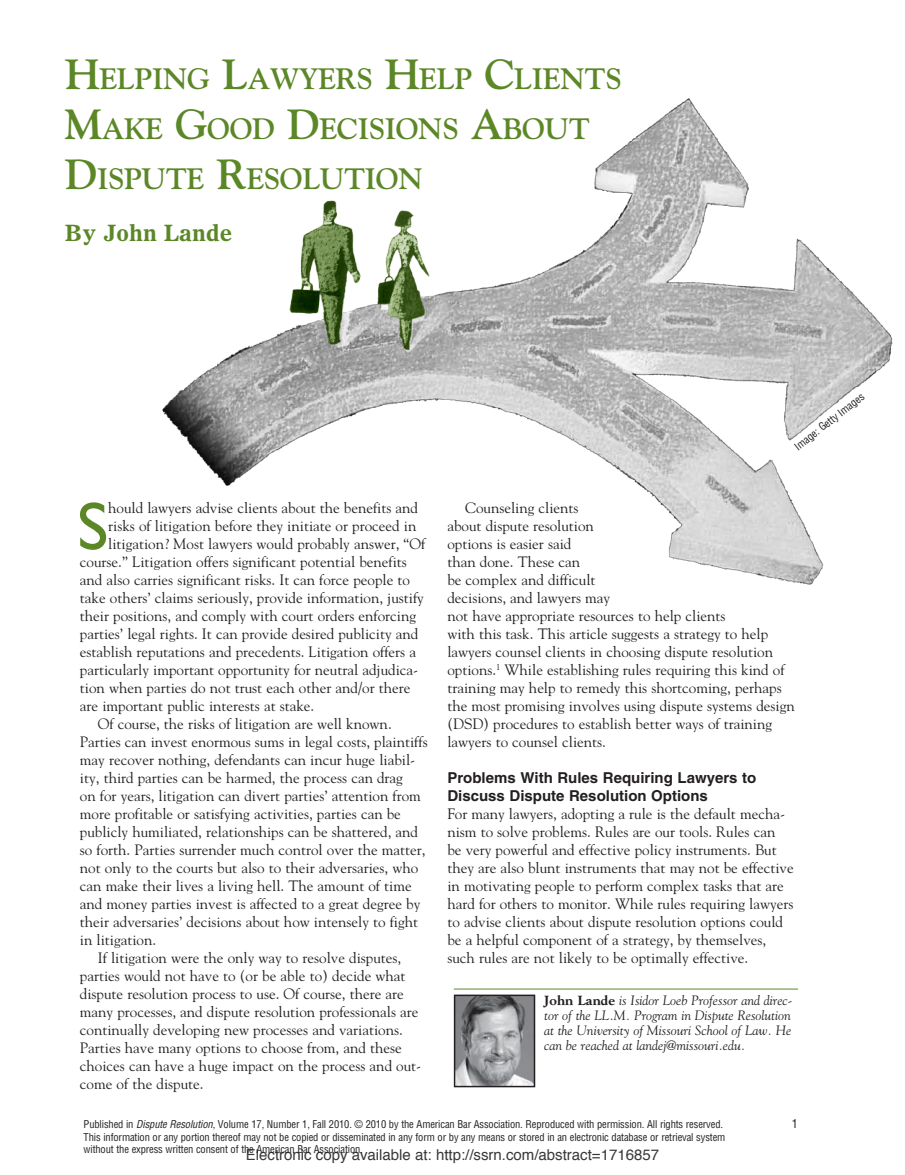
<style>
.page{position:relative;width:905px;height:1175px;background:#fff}
.page>*{position:absolute;margin:0;border:0;box-sizing:border-box;transform-origin:0 0}
.t1{font:67.8px "Gill Sans Std";color:#5c8727}
.t2{font:700 29.4px/50.4px "Goudy Std";letter-spacing:-.015em;color:#5c8727}
.t3{font:700 22.5px "Olympian LT Std";letter-spacing:.01em;color:#5c8727}
.t4{font:15px/18px "Goudy Std";color:#231f20}
.t5{font:700 15px/18px "Helvetica LT Std";color:#231f20}
.t6{font:15px "Helvetica";color:#383838}
.t7{font:italic 13.5px/15px "Goudy Std";color:#231f20;text-align:justify}
.t8{font:condensed 12px "Helvetica LT Std";color:#231f20}
.t9{font:condensed 10.5px/12.6px "Helvetica LT Std";letter-spacing:-.01em;color:#231f20}
.s1{font-size:42px}
.s2{font-weight:800;font-style:normal}
.s3{font-style:italic}
</style>
<div class="page">
<img style="left:457px;top:997px;width:75px;height:87px">
<div style="left:454px;top:994px;width:81px;height:93px;border:2px solid #231f20"></div>
<hr style="left:454px;top:988px;width:344px;height:1px;background:#5c8727">
<img style="left:162px;top:98px;width:731px;height:487px">
<h2 class="t2" style="left:65px;top:53px;width:558px"><span class="s1">H</span>ELPING <span class="s1">L</span>AWYERS <span class="s1">H</span>ELP <span class="s1">C</span>LIENTS<br><span class="s1">M</span>AKE <span class="s1">G</span>OOD <span class="s1">D</span>ECISIONS <span class="s1">A</span>BOUT<br><span class="s1">D</span>ISPUTE <span class="s1">R</span>ESOLUTION</h2>
<h3 class="t3" style="left:65px;top:219px;width:169px">By John Lande</h3>
<p class="t9" style="left:791px;top:442px;width:87px;rotate:-38deg">Image: Getty Images</p>
<h1 class="t1" style="left:77px;top:487px;width:33px">S</h1>
<p class="t4" style="left:108px;top:499px;width:311px">hould lawyers advise clients about the benefits and</p>
<p class="t4" style="left:108px;top:517px;width:309px">risks of litigation before they initiate or proceed in</p>
<p class="t4" style="left:108px;top:535px;width:318px">litigation? Most lawyers would probably answer, “Of</p>
<p class="t4" style="left:80px;top:553px;width:328px">course.” Litigation offers significant potential benefits</p>
<p class="t4" style="left:80px;top:571px;width:331px">and also carries significant risks. It can force people to</p>
<p class="t4" style="left:80px;top:589px;width:345px">take others’ claims seriously, provide information, justify</p>
<p class="t4" style="left:80px;top:607px;width:337px">their positions, and comply with court orders enforcing</p>
<p class="t4" style="left:80px;top:625px;width:340px">parties’ legal rights. It can provide desired publicity and</p>
<p class="t4" style="left:80px;top:643px;width:337px">establish reputations and precedents. Litigation offers a</p>
<p class="t4" style="left:80px;top:661px;width:340px">particularly important opportunity for neutral adjudica-</p>
<p class="t4" style="left:80px;top:679px;width:332px">tion when parties do not trust each other and/or there</p>
<p class="t4" style="left:80px;top:697px;width:236px">are important public interests at stake.</p>
<p class="t4" style="left:98px;top:715px;width:295px">Of course, the risks of litigation are well known.</p>
<p class="t4" style="left:80px;top:733px;width:349px">Parties can invest enormous sums in legal costs, plaintiffs</p>
<p class="t4" style="left:80px;top:751px;width:337px">may recover nothing, defendants can incur huge liabil-</p>
<p class="t4" style="left:80px;top:769px;width:324px">ity, third parties can be harmed, the process can drag</p>
<p class="t4" style="left:80px;top:787px;width:342px">on for years, litigation can divert parties’ attention from</p>
<p class="t4" style="left:80px;top:805px;width:322px">more profitable or satisfying activities, parties can be</p>
<p class="t4" style="left:80px;top:823px;width:340px">publicly humiliated, relationships can be shattered, and</p>
<p class="t4" style="left:80px;top:841px;width:347px">so forth. Parties surrender much control over the matter,</p>
<p class="t4" style="left:80px;top:859px;width:340px">not only to the courts but also to their adversaries, who</p>
<p class="t4" style="left:80px;top:877px;width:333px">can make their lives a living hell. The amount of time</p>
<p class="t4" style="left:80px;top:895px;width:342px">and money parties invest is affected to a great degree by</p>
<p class="t4" style="left:80px;top:913px;width:339px">their adversaries’ decisions about how intensely to fight</p>
<p class="t4" style="left:80px;top:931px;width:78px">in litigation.</p>
<p class="t4" style="left:98px;top:949px;width:305px">If litigation were the only way to resolve disputes,</p>
<p class="t4" style="left:80px;top:967px;width:327px">parties would not have to (or be able to) decide what</p>
<p class="t4" style="left:80px;top:985px;width:325px">dispute resolution process to use. Of course, there are</p>
<p class="t4" style="left:80px;top:1003px;width:340px">many processes, and dispute resolution professionals are</p>
<p class="t4" style="left:80px;top:1021px;width:324px">continually developing new processes and variations.</p>
<p class="t4" style="left:80px;top:1039px;width:323px">Parties have many options to choose from, and these</p>
<p class="t4" style="left:80px;top:1057px;width:343px">choices can have a huge impact on the process and out-</p>
<p class="t4" style="left:80px;top:1075px;width:125px">come of the dispute.</p>
<p class="t4" style="left:447px;top:499px;width:349px;text-indent:18px">Counseling clients<br>about dispute resolution<br>options is easier said<br>than done. These can<br>be complex and difficult<br>decisions, and lawyers may<br>not have appropriate resources to help clients<br>with this task. This article suggests a strategy to help lawyers counsel clients in choosing dispute resolution options.<sup>1</sup> While establishing rules requiring this kind of training may help to remedy this shortcoming, perhaps the most promising involves using dispute systems design (DSD) procedures to establish better ways of training lawyers to counsel clients.</p>
<p class="t5" style="left:447px;top:768px;width:310px">Problems With Rules Requiring Lawyers to<br>Discuss Dispute Resolution Options</p>
<p class="t4" style="left:447px;top:805px;width:348px">For many lawyers, adopting a rule is the default mecha&shy;nism to solve problems. Rules are our tools. Rules can<br>be very powerful and effective policy instruments. But they are also blunt instruments that may not be effective in motivating people to perform complex tasks that are hard for others to monitor. While rules requiring lawyers to advise clients about dispute resolution options could be a helpful component of a strategy, by themselves, such rules are not likely to be optimally effective.</p>
<p class="t7" style="left:544px;top:993px;width:249px"><span class="s2">John Lande</span> is Isidor Loeb Professor and direc&shy;tor of the LL.M. Program in Dispute Resolution at the University of Missouri School of Law. He can be reached at landej@missouri.edu.</p>
<p class="t9" style="left:84px;top:1117px;width:643px">Published in <span class="s3">Dispute Resolution</span>, Volume 17, Number 1, Fall 2010. © 2010 by the American Bar Association. Reproduced with permission. All rights reserved.<br>This information or any portion thereof may not be copied or disseminated in any form or by any means or stored in an electronic database or retrieval system without the express written consent of the American Bar Association.</p>
<p class="t8" style="left:791px;top:1116px;width:7px">1</p>
<p class="t6" style="left:246px;top:1148px;width:415px">Electronic copy available at: http://ssrn.com/abstract=1716857</p>
</div>
